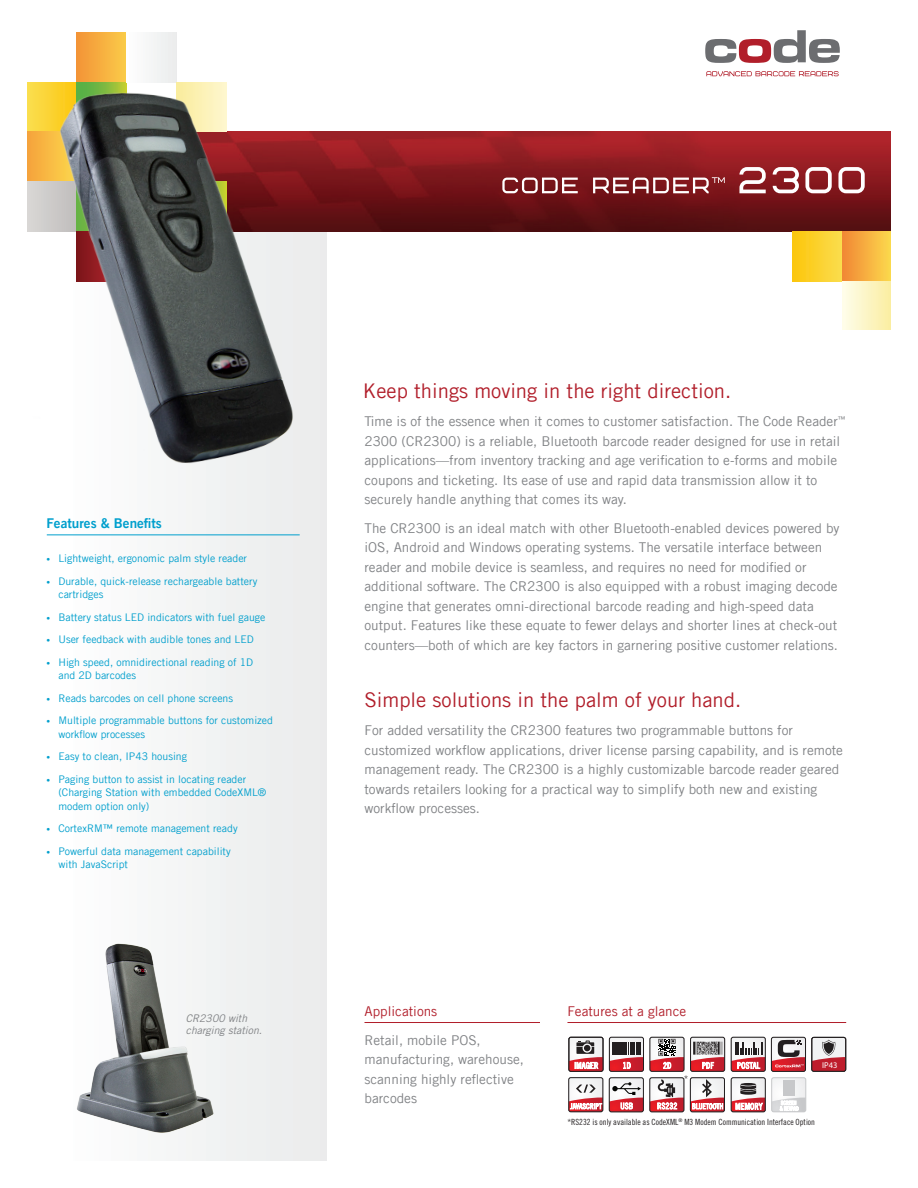
<style>
.page{position:relative;width:918px;height:1188px;background:#fff}
.page>*{position:absolute;margin:0;border:0;box-sizing:border-box;transform-origin:0 0}
.t1{font:20.25px "Trade Gothic LT";color:#b11e2a}
.t2{font:13.5px/19.5px "Trade Gothic LT";color:#808285}
.t3{font:13.5px "Trade Gothic LT";color:#b11e2a}
.t4{font:13.5px "Trade Gothic LT Bold Two";color:#009fcd}
.t5{font:10.5px/13.5px "Trade Gothic LT";color:#009fcd}
.t6{font:italic 10.5px/12.6px "Trade Gothic LT";color:#808285}
.info{font:9px "Trade Gothic LT Pro Cn 18";color:#231f20}
.info-2{font:8.55px "Trade Gothic LT Pro Cn 18";color:#231f20}
.t7{font:8.55px "Myriad Pro";color:#fff}
.s1{font-size:7.5px}
</style>
<div class="page">
<div style="left:771px;top:1077px;width:35px;height:35px;border:1px solid #c7c8ca;border-radius:2px"></div>
<svg style="left:772px;top:1078px;width:34px;height:34px"></svg>
<div style="left:569px;top:1037px;width:34px;height:35px;border:1px solid #231f20;border-radius:2px"></div>
<svg style="left:569px;top:1037px;width:34px;height:34px"></svg>
<div style="left:609px;top:1077px;width:35px;height:35px;border:1px solid #231f20;border-radius:2px"></div>
<svg style="left:609px;top:1078px;width:34px;height:34px"></svg>
<div style="left:609px;top:1037px;width:35px;height:35px;border:1px solid #231f20;border-radius:2px"></div>
<svg style="left:609px;top:1037px;width:35px;height:34px"></svg>
<div style="left:650px;top:1037px;width:34px;height:35px;border:1px solid #231f20;border-radius:2px"></div>
<svg style="left:650px;top:1037px;width:34px;height:34px"></svg>
<div style="left:649px;top:1077px;width:35px;height:35px;border:1px solid #231f20;border-radius:2px"></div>
<svg style="left:649px;top:1078px;width:35px;height:34px"></svg>
<div style="left:731px;top:1077px;width:35px;height:35px;border:1px solid #231f20;border-radius:2px"></div>
<svg style="left:731px;top:1078px;width:34px;height:34px"></svg>
<div style="left:690px;top:1037px;width:35px;height:35px;border:1px solid #231f20;border-radius:2px"></div>
<svg style="left:690px;top:1037px;width:35px;height:34px"></svg>
<div style="left:568px;top:1077px;width:35px;height:35px;border:1px solid #231f20;border-radius:2px"></div>
<svg style="left:569px;top:1078px;width:34px;height:34px"></svg>
<div style="left:690px;top:1077px;width:35px;height:35px;border:1px solid #231f20;border-radius:2px"></div>
<svg style="left:690px;top:1078px;width:35px;height:34px"></svg>
<div style="left:28px;top:167px;width:298px;height:994px;background:#f3f4f4"></div>
<img style="left:356px;top:132px;width:535px;height:99px">
<div style="left:77px;top:33px;width:50px;height:49px;background:linear-gradient(to right,#f39437,#fbcb48)"></div>
<div style="left:127px;top:33px;width:49px;height:49px;background:#f4f5f6"></div>
<div style="left:793px;top:231px;width:50px;height:50px;background:linear-gradient(to right,#fcc60b,#fadd4e)"></div>
<div style="left:843px;top:231px;width:48px;height:50px;background:linear-gradient(to right,#f28835,#fbd84c)"></div>
<div style="left:843px;top:281px;width:48px;height:49px;background:linear-gradient(to right,#fefdea,#faeea3)"></div>
<hr style="left:364px;top:1022px;width:176px;height:1px;background:#b11e2a">
<hr style="left:567px;top:1022px;width:279px;height:1px;background:#b11e2a">
<hr style="left:47px;top:534px;width:253px;height:1px;background:#009fcd">
<svg style="left:502px;top:167px;width:363px;height:26px"></svg>
<div style="left:812px;top:1037px;width:34px;height:34px;background:#f2f3f4;border-radius:2px"></div>
<div style="left:812px;top:1037px;width:34px;height:35px;border:1px solid #231f20;border-radius:2px"></div>
<svg style="left:813px;top:1040px;width:31px;height:30px"></svg>
<div style="left:811px;top:1037px;width:35px;height:35px;border:1px solid #231f20;border-radius:2px"></div>
<div style="left:771px;top:1037px;width:35px;height:35px;border:1px solid #231f20;border-radius:2px"></div>
<svg style="left:771px;top:1037px;width:35px;height:34px"></svg>
<div style="left:731px;top:1037px;width:35px;height:35px;border:1px solid #231f20;border-radius:2px"></div>
<svg style="left:731px;top:1037px;width:34px;height:34px"></svg>
<svg style="left:705px;top:30px;width:135px;height:33px"></svg>
<svg style="left:706px;top:71px;width:133px;height:5px"></svg>
<img style="left:27px;top:76px;width:329px;height:407px">
<img style="left:65px;top:935px;width:149px;height:211px">
<p class="t4" style="left:46px;top:515px;width:117px">Features &amp; Benefits</p>
<p class="t5" style="left:46px;top:552px;width:202px"><span class="s1">•</span> Lightweight, ergonomic palm style reader</p>
<p class="t5" style="left:58px;top:574px;width:200px;text-indent:-12px"><span class="s1">•</span> Durable, quick-release rechargeable battery cartridges</p>
<p class="t5" style="left:46px;top:610px;width:221px"><span class="s1">•</span> Battery status LED indicators with fuel gauge</p>
<p class="t5" style="left:46px;top:633px;width:209px"><span class="s1">•</span> User feedback with audible tones and LED</p>
<p class="t5" style="left:58px;top:655px;width:196px;text-indent:-12px"><span class="s1">•</span> High speed, omnidirectional reading of 1D and 2D barcodes</p>
<p class="t5" style="left:46px;top:691px;width:188px"><span class="s1">•</span> Reads barcodes on cell phone screens</p>
<p class="t5" style="left:58px;top:714px;width:216px;text-indent:-12px"><span class="s1">•</span> Multiple programmable buttons for customized workflow processes</p>
<p class="t5" style="left:46px;top:750px;width:142px"><span class="s1">•</span> Easy to clean, IP43 housing</p>
<p class="t5" style="left:58px;top:772px;width:209px;text-indent:-12px"><span class="s1">•</span> Paging button to assist in locating reader (Charging Station with embedded CodeXML® modem option only)</p>
<p class="t5" style="left:46px;top:822px;width:193px"><span class="s1">•</span> CortexRM™ remote management ready</p>
<p class="t5" style="left:58px;top:844px;width:174px;text-indent:-12px"><span class="s1">•</span> Powerful data management capability with JavaScript</p>
<p class="t6" style="left:186px;top:1011px;width:78px">CR2300 with charging station.</p>
<p class="t1" style="left:363px;top:378px;width:370px">Keep things moving in the right direction.</p>
<p class="t2" style="left:364px;top:411px;width:483px">Time is of the essence when it comes to customer satisfaction. The Code Reader<sup>™ </sup>2300 (CR2300) is a reliable, Bluetooth barcode reader designed for use in retail applications—from inventory tracking and age verification to e-forms and mobile coupons and ticketing. Its ease of use and rapid data transmission allow it to securely handle anything that comes its way.</p>
<p class="t2" style="left:364px;top:518px;width:477px">The CR2300 is an ideal match with other Bluetooth-enabled devices powered by iOS, Android and Windows operating systems. The versatile interface between reader and mobile device is seamless, and requires no need for modified or additional software. The CR2300 is also equipped with a robust imaging decode engine that generates omni-directional barcode reading and high-speed data output. Features like these equate to fewer delays and shorter lines at check-out counters—both of which are key factors in garnering positive customer relations.</p>
<p class="t1" style="left:364px;top:687px;width:378px">Simple solutions in the palm of your hand.</p>
<p class="t2" style="left:364px;top:720px;width:480px">For added versatility the CR2300 features two programmable buttons for customized workflow applications, driver license parsing capability, and is remote management ready. The CR2300 is a highly customizable barcode reader geared towards retailers looking for a practical way to simplify both new and existing workflow processes.</p>
<p class="t3" style="left:364px;top:1003px;width:74px">Applications</p>
<p class="t2" style="left:364px;top:1030px;width:161px">Retail, mobile POS, manufacturing, warehouse, scanning highly reflective barcodes</p>
<p class="t3" style="left:567px;top:1003px;width:120px">Features at a glance</p>
<p class="info" style="left:684px;top:1073px;width:5px">*</p>
<p class="t7" style="left:822px;top:1060px;width:17px">IP43</p>
<p class="info-2" style="left:567px;top:1117px;width:249px">*RS232 is only available as CodeXML<sup>®</sup> M3 Modem Communication Interface Option</p>
</div>
